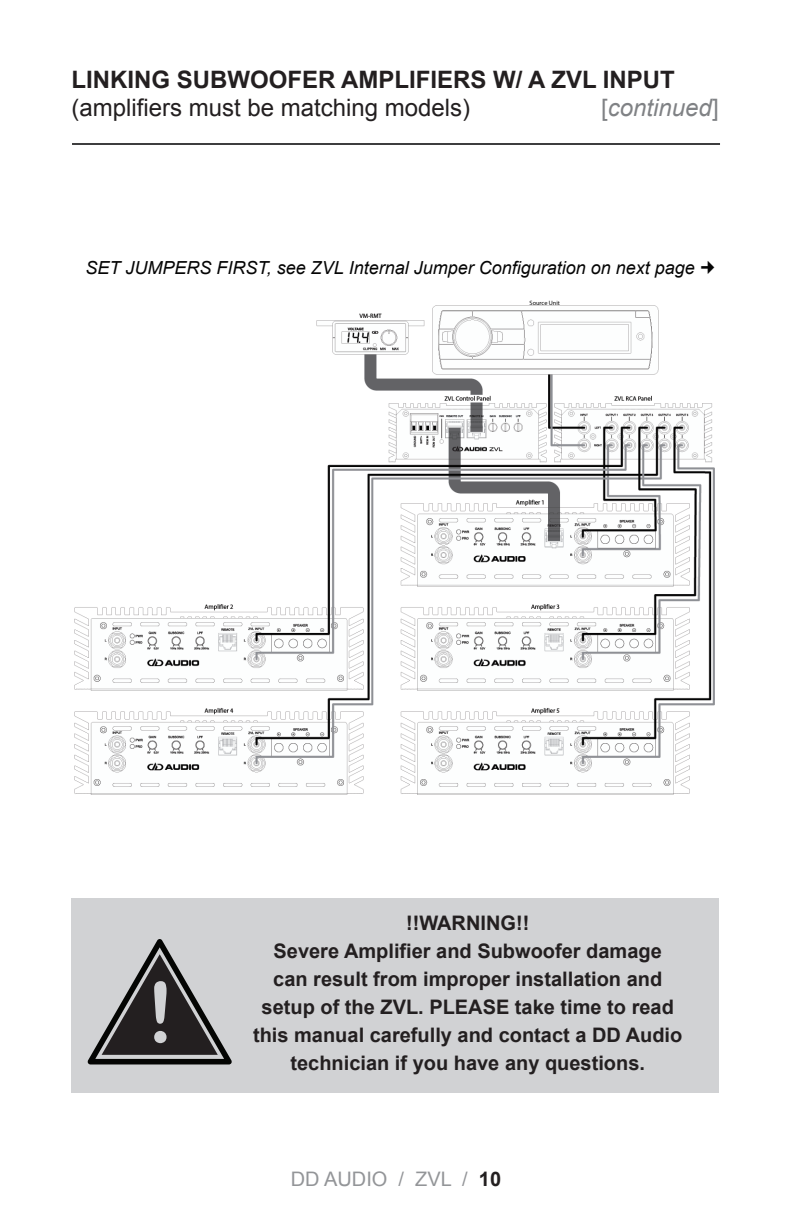
<style>
.page{position:relative;width:792px;height:1224px;background:#fff}
.page>*{position:absolute;margin:0;border:0;box-sizing:border-box;transform-origin:0 0}
.t1{font:700 24px "Arial";color:#231f20}
.t2{font:24px "Arial";color:#231f20}
.t3{font:italic 24px "Arial";color:#808285}
.t4{font:700 20px/28px "Arial";color:#231f20;text-align:center}
.t5{font:20px "Arial";color:#939598}
.t6{font:italic 18px "Arial";color:#050505}
.t7{font:6.2px "Myriad Pro";color:#050505}
.s1{font-style:normal}
.s2{font-weight:700;color:#231f20}
</style>
<div class="page">
<hr style="left:72px;top:143px;width:648px;height:2px;background:#3e3e3f">
<div style="left:72px;top:898px;width:647px;height:194px;background:#d1d2d4"></div>
<svg style="left:88px;top:939px;width:144px;height:125px"></svg>
<img style="left:75px;top:306px;width:639px;height:489px">
<p class="t1" style="left:71px;top:64px;width:605px">LINKING SUBWOOFER AMPLIFIERS W/ A ZVL INPUT</p>
<p class="t2" style="left:71px;top:92px;width:400px">(amplifiers must be matching models)</p>
<p class="t3" style="left:601px;top:92px;width:119px"><span class="s1">[</span>continued<span class="s1">]</span></p>
<p class="t6" style="left:86px;top:256px;width:611px">SET JUMPERS FIRST, see ZVL Internal Jumper Configuration on next page</p>
<p class="t7" style="left:530px;top:300px;width:32px">Source Unit</p>
<p class="t4" style="left:253px;top:909px;width:431px">!!WARNING!!<br>Severe Amplifier and Subwoofer damage<br>can result from improper installation and setup of the ZVL. PLEASE take time to read this manual carefully and contact a DD Audio technician if you have any questions.</p>
<p class="t5" style="left:291px;top:1166px;width:212px">DD AUDIO / ZVL / <span class="s2">10</span></p>
</div>
